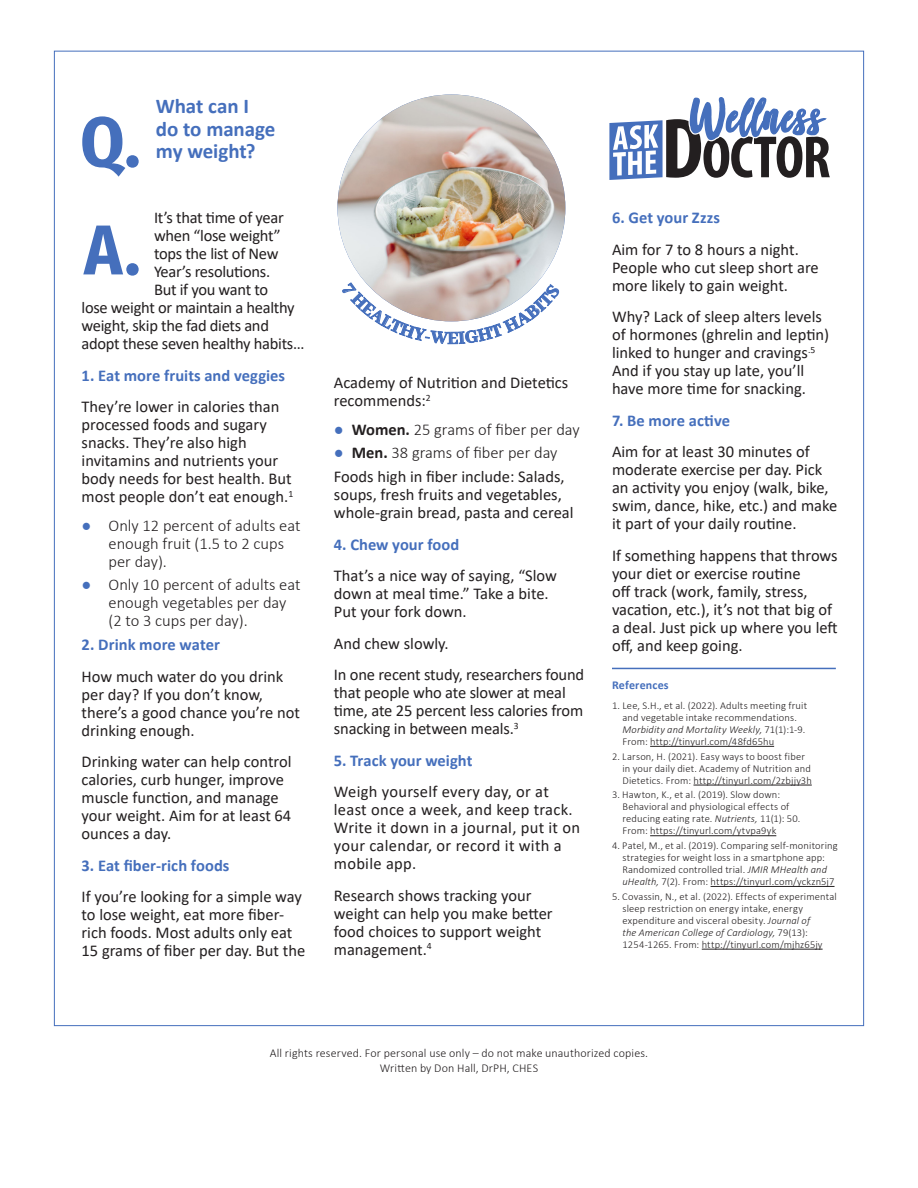
<style>
.page{position:relative;width:918px;height:1188px;background:#fff}
.page>*{position:absolute;margin:0;border:0;box-sizing:border-box;transform-origin:0 0}
.t1{font:700 70.5px "Fira Sans Condensed";color:#456fbc}
.Question-Subhead{font:700 21px/22.5px "Calibri";letter-spacing:-.005em;color:#456fbc}
.t2{font:16.5px/18px "Calibri";color:#231f20}
.t3{font:300 16.5px/18px "Calibri";color:#231f20}
.t4{font:16.5px "Calibri";letter-spacing:-.02em;color:#231f20}
.t5{font:16.5px/18px "Calibri";letter-spacing:.02em;color:#231f20}
.BOLD_NUMBERED{font:700 16.5px "Calibri";color:#456fbc}
.t6{font:300 12px "Calibri";letter-spacing:.01em;color:#231f20}
.Red_Subheading{font:700 12px "Calibri";letter-spacing:.015em;color:#456fbc}
.t7{font:300 10.5px/12px "Calibri";letter-spacing:.015em;color:#231f20}
.s1{color:#456fbc}
.s2{font-weight:700;color:#456fbc}
.s3{font-weight:700}
.s4{font-style:italic}
</style>
<div class="page">
<img style="left:338px;top:94px;width:227px;height:189px">
<svg style="left:609px;top:50px;width:221px;height:130px"></svg>
<hr style="left:612px;top:668px;width:224px;height:1px;background:#456fbc">
<hr style="left:650px;top:746px;width:124px;height:1px;background:#231f20">
<hr style="left:693px;top:785px;width:119px;height:1px;background:#231f20">
<hr style="left:650px;top:835px;width:126px;height:1px;background:#231f20">
<hr style="left:711px;top:886px;width:124px;height:1px;background:#231f20">
<hr style="left:702px;top:949px;width:121px;height:1px;background:#231f20">
<svg style="left:366px;top:283px;width:171px;height:39px"></svg>
<p class="t1" style="left:80px;top:83px;width:62px">Q.</p>
<p class="Question-Subhead" style="left:156px;top:95px;width:121px">What can I do to manage my weight?</p>
<p class="t4" style="left:154px;top:206px;width:131px">It’s that time of year</p>
<p class="t4" style="left:154px;top:224px;width:128px">when “lose weight”</p>
<p class="t4" style="left:154px;top:242px;width:126px">tops the list of New</p>
<p class="t4" style="left:154px;top:260px;width:118px">Year’s resolutions.</p>
<p class="t4" style="left:154px;top:278px;width:116px">But if you want to</p>
<p class="t4" style="left:82px;top:296px;width:215px">lose weight or maintain a healthy</p>
<p class="t4" style="left:82px;top:314px;width:189px">weight, skip the fad diets and</p>
<p class="t4" style="left:82px;top:332px;width:224px">adopt these seven healthy habits…</p>
<p class="BOLD_NUMBERED" style="left:82px;top:364px;width:205px">1. Eat more fruits and veggies</p>
<p class="t2" style="left:82px;top:397px;width:213px">They’re lower in calories than processed foods and sugary snacks. They’re also high invitamins and nutrients your body needs for best health. But most people don’t eat enough.<sup>1</sup></p>
<p class="t3" style="left:109px;top:517px;width:193px;text-indent:-27px"><span class="s1">●</span> Only 12 percent of adults eat enough fruit (1.5 to 2 cups per day).</p>
<p class="t3" style="left:109px;top:575px;width:193px;text-indent:-27px"><span class="s1">●</span> Only 10 percent of adults eat enough vegetables per day (2 to 3 cups per day).</p>
<p class="BOLD_NUMBERED" style="left:82px;top:633px;width:140px">2. Drink more water</p>
<p class="t2" style="left:82px;top:667px;width:220px">How much water do you drink per day? If you don’t know, there’s a good chance you’re not drinking enough.</p>
<p class="t2" style="left:82px;top:752px;width:211px">Drinking water can help control calories, curb hunger, improve muscle function, and manage your weight. Aim for at least 64 ounces a day.</p>
<p class="BOLD_NUMBERED" style="left:82px;top:854px;width:150px">3. Eat fiber-rich foods</p>
<p class="t2" style="left:82px;top:887px;width:225px">If you’re looking for a simple way to lose weight, eat more fiber&shy;rich foods. Most adults only eat<br>15 grams of fiber per day. But the</p>
<p class="t1" style="left:84px;top:191px;width:58px">A.</p>
<p class="t2" style="left:334px;top:373px;width:236px">Academy of Nutrition and Dietetics recommends:<sup>2</sup></p>
<p class="t3" style="left:334px;top:421px;width:247px"><span class="s2">●</span> <span class="s3">Women.</span> 25 grams of fiber per day</p>
<p class="t3" style="left:334px;top:443px;width:225px"><span class="s2">●</span> <span class="s3">Men.</span> 38 grams of fiber per day</p>
<p class="t2" style="left:334px;top:467px;width:241px">Foods high in fiber include: Salads, soups, fresh fruits and vegetables, whole-grain bread, pasta and cereal</p>
<p class="BOLD_NUMBERED" style="left:334px;top:533px;width:127px">4. Chew your food</p>
<p class="t2" style="left:334px;top:566px;width:225px">That’s a nice way of saying, “Slow down at meal time.” Take a bite.<br>Put your fork down.</p>
<p class="t2" style="left:334px;top:634px;width:116px">And chew slowly.</p>
<p class="t2" style="left:334px;top:665px;width:252px">In one recent study, researchers found that people who ate slower at meal time, ate 25 percent less calories from snacking in between meals.<sup>3</sup></p>
<p class="BOLD_NUMBERED" style="left:334px;top:749px;width:140px">5. Track your weight</p>
<p class="t5" style="left:334px;top:782px;width:248px">Weigh yourself every day, or at least once a week, and keep track.<br>Write it down in a journal, put it on your calendar, or record it with a mobile app.</p>
<p class="t2" style="left:334px;top:886px;width:220px">Research shows tracking your weight can help you make better food choices to support weight management.<sup>4</sup></p>
<p class="BOLD_NUMBERED" style="left:612px;top:206px;width:110px">6. Get your Zzzs</p>
<p class="t2" style="left:612px;top:240px;width:208px">Aim for 7 to 8 hours a night.<br>People who cut sleep short are more likely to gain weight.</p>
<p class="t2" style="left:612px;top:307px;width:219px">Why? Lack of sleep alters levels of hormones (ghrelin and leptin) linked to hunger and cravings<sup>.5<br></sup>And if you stay up late, you’ll have more time for snacking.</p>
<p class="BOLD_NUMBERED" style="left:612px;top:409px;width:120px">7. Be more active</p>
<p class="t2" style="left:612px;top:442px;width:227px">Aim for at least 30 minutes of moderate exercise per day. Pick an activity you enjoy (walk, bike, swim, dance, hike, etc.) and make it part of your daily routine.</p>
<p class="t2" style="left:612px;top:546px;width:227px">If something happens that throws your diet or exercise routine<br>off track (work, family, stress, vacation, etc.), it’s not that big of a deal. Just pick up where you left off, and keep going.</p>
<p class="Red_Subheading" style="left:612px;top:677px;width:58px">References</p>
<p class="t7" style="left:622px;top:699px;width:186px;text-indent:-10px">1. Lee, S.H., et al. (2022). Adults meeting fruit and vegetable intake recommendations.<br><span class="s4">Morbidity and Mortality Weekly,</span> 71(1):1-9.<br>From: http://tinyurl.com/48fd65hu</p>
<p class="t7" style="left:623px;top:750px;width:191px;text-indent:-10px">2. Larson, H. (2021). Easy ways to boost fiber in your daily diet. Academy of Nutrition and<br>Dietetics. From: http://tinyurl.com/2zbjjy3h</p>
<p class="t7" style="left:623px;top:789px;width:180px;text-indent:-10px">3. Hawton, K., et al. (2019). Slow down:<br>Behavioral and physiological effects of reducing eating rate. <span class="s4">Nutrients,</span> 11(1): 50.<br>From: https://tinyurl.com/ytvpa9yk</p>
<p class="t7" style="left:623px;top:840px;width:217px;text-indent:-10px">4. Patel, M., et al. (2019). Comparing self-monitoring strategies for weight loss in a smartphone app:<br>Randomized controlled trial. <span class="s4">JMIR MHealth and uHealth,</span> 7(2). From: https://tinyurl.com/yckzn5j7</p>
<p class="t7" style="left:623px;top:890px;width:216px;text-indent:-10px">5. Covassin, N., et al. (2022). Effects of experimental sleep restriction on energy intake, energy expenditure and visceral obesity. <span class="s4">Journal of<br>the American College of Cardiology,</span> 79(13):<br>1254-1265. From: http://tinyurl.com/mjhz65jy</p>
<p class="t6" style="left:270px;top:1045px;width:380px">All rights reserved. For personal use only – do not make unauthorized copies.</p>
<p class="t6" style="left:380px;top:1060px;width:160px">Written by Don Hall, DrPH, CHES</p>
</div>
